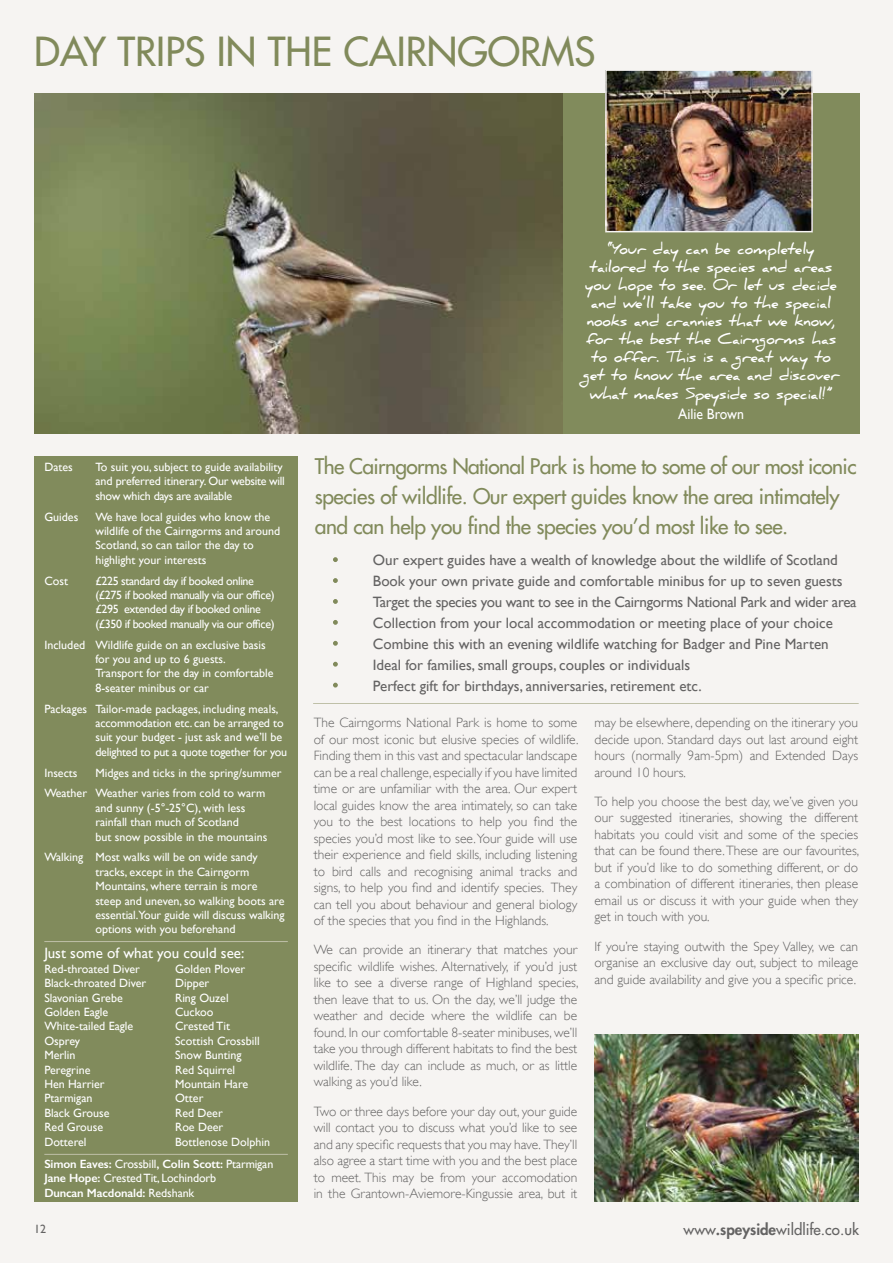
<style>
.page{position:relative;width:893px;height:1263px;background:#f6f4f2}
.page>*{position:absolute;margin:0;border:0;box-sizing:border-box;transform-origin:0 0}
.t1{font:500 39px "Futura Std";color:#818a5b}
.t2{font:500 21px/30px "Futura Std";letter-spacing:-.02em;color:#818a5b}
.t3{font:15px/21px "Gill Sans";color:#646363}
.t4{font:700 15px/18px "Daniel";color:#fff;text-align:center;scale:.92 1}
.t5{font:500 15px "Futura Std";color:#646363}
.t6{font:15px "Gill Sans";color:#fff}
.t7{font:15px "Gill Sans";color:#fff;scale:.92 1}
.t8{font:300 13.5px/16.5px "Gill Sans";color:#646363;text-align:justify}
.t9{font:12px/14.4px "Gill Sans";color:#fff}
.t10{font:12px/14.4px "Gill Sans";letter-spacing:-.03em;color:#fff}
.t11{font:600 12px/14.4px "Gill Sans";letter-spacing:-.01em;color:#fff}
.t12{font:12px "Gill Sans";color:#646363}
.s1{font-weight:400}
.s2{font-weight:800}
</style>
<div class="page">
<div style="left:34px;top:457px;width:264px;height:745px;background:#818b5c"></div>
<img style="left:35px;top:94px;width:528px;height:340px">
<div style="left:563px;top:94px;width:296px;height:340px;background:#818b5c"></div>
<img style="left:608px;top:72px;width:202px;height:157px">
<div style="left:605px;top:69px;width:208px;height:163px;border:2px solid #f6f4f2"></div>
<hr style="left:313px;top:703px;width:546px;height:1px;background:#bfc0a8">
<hr style="left:44px;top:1154px;width:244px;height:1px;background:#bfc0a8">
<hr style="left:44px;top:941px;width:244px;height:1px;background:#bfc0a8">
<img style="left:594px;top:1035px;width:264px;height:167px">
<svg style="left:333px;top:683px;width:5px;height:4px"></svg>
<svg style="left:333px;top:662px;width:5px;height:5px"></svg>
<svg style="left:333px;top:641px;width:5px;height:5px"></svg>
<svg style="left:333px;top:620px;width:5px;height:5px"></svg>
<svg style="left:333px;top:599px;width:5px;height:5px"></svg>
<svg style="left:333px;top:578px;width:5px;height:5px"></svg>
<svg style="left:333px;top:557px;width:5px;height:5px"></svg>
<h1 class="t1" style="left:34px;top:28px;width:563px">DAY TRIPS IN THE CAIRNGORMS</h1>
<p class="t9" style="left:44px;top:460px;width:30px">Dates</p>
<p class="t9" style="left:95px;top:460px;width:191px">To suit you, subject to guide availability and preferred itinerary. Our website will show which days are available</p>
<p class="t9" style="left:44px;top:510px;width:35px">Guides</p>
<p class="t9" style="left:95px;top:510px;width:186px">We have local guides who know the wildlife of the Cairngorms and around<br>Scotland, so can tailor the day to highlight your interests</p>
<p class="t9" style="left:44px;top:574px;width:25px">Cost</p>
<p class="t10" style="left:95px;top:574px;width:181px">£225 standard day if booked online (£275 if booked manually via our office) £295 extended day if booked online (£350 if booked manually via our office)</p>
<p class="t9" style="left:95px;top:638px;width:180px;text-indent:-51px">Included Wildlife guide on an exclusive basis for you and up to 6 guests.<br>Transport for the day in comfortable<br>8-seater minibus or car</p>
<p class="t9" style="left:95px;top:702px;width:193px;text-indent:-51px">Packages Tailor-made packages, including meals, accommodation etc. can be arranged to suit your budget - just ask and we’ll be delighted to put a quote together for you</p>
<p class="t9" style="left:44px;top:766px;width:35px">Insects</p>
<p class="t9" style="left:44px;top:762px;width:239px;line-height:20.9px;text-indent:51px">Midges and ticks in the spring/summer<br>Weather Weather varies from cold to warm</p>
<p class="t9" style="left:95px;top:801px;width:173px">and sunny (-5°-25°C), with less rainfall than much of Scotland<br>but snow possible in the mountains</p>
<p class="t9" style="left:95px;top:850px;width:191px;text-indent:-51px">Walking Most walks will be on wide sandy tracks, except in the Cairngorm Mountains, where terrain is more steep and uneven, so walking boots are essential.Your guide will discuss walking options with you beforehand</p>
<p class="t6" style="left:44px;top:944px;width:201px">Just some of what you could see:</p>
<p class="t9" style="left:44px;top:962px;width:103px">Red-throated Diver<br>Black-throated Diver<br>Slavonian Grebe<br>Golden Eagle<br>White-tailed Eagle<br>Osprey<br>Merlin<br>Peregrine<br>Hen Harrier<br>Ptarmigan<br>Black Grouse<br>Red Grouse<br>Dotterel</p>
<p class="t9" style="left:175px;top:962px;width:96px">Golden Plover<br>Dipper<br>Ring Ouzel<br>Cuckoo<br>Crested Tit<br>Scottish Crossbill<br>Snow Bunting<br>Red Squirrel<br>Mountain Hare<br>Otter<br>Red Deer<br>Roe Deer<br>Bottlenose Dolphin</p>
<p class="t11" style="left:44px;top:1157px;width:230px">Simon Eaves: <span class="s1">Crossbill</span>, Colin Scott: <span class="s1">Ptarmigan<br></span>Jane Hope: <span class="s1">Crested Tit, Lochindorb<br></span>Duncan Macdonald: <span class="s1">Redshank</span></p>
<p class="t4" style="left:583px;top:240px;width:280px">“Your day can be completely tailored to the species and areas you hope to see. Or let us decide and we’ll take you to the special nooks and crannies that we know, for the best the Cairngorms has to offer. This is a great way to get to know the area and discover</p>
<p class="t4" style="left:590px;top:385px;width:265px">what makes Speyside so special!”</p>
<p class="t7" style="left:678px;top:405px;width:73px">Ailie Brown</p>
<h2 class="t2" style="left:315px;top:451px;width:543px">The Cairngorms National Park is home to some of our most iconic species of wildlife. Our expert guides know the area intimately and can help you find the species you’d most like to see.</h2>
<p class="t3" style="left:373px;top:549px;width:485px">Our expert guides have a wealth of knowledge about the wildlife of Scotland Book your own private guide and comfortable minibus for up to seven guests Target the species you want to see in the Cairngorms National Park and wider area Collection from your local accommodation or meeting place of your choice Combine this with an evening wildlife watching for Badger and Pine Marten Ideal for families, small groups, couples or individuals<br>Perfect gift for birthdays, anniversaries, retirement etc.</p>
<p class="t8" style="left:314px;top:714px;width:266px">The Cairngorms National Park is home to some of our most iconic but elusive species of wildlife.<br>Finding them in this vast and spectacular landscape can be a real challenge, especially if you have limited time or are unfamiliar with the area. Our expert local guides know the area intimately, so can take you to the best locations to help you find the species you’d most like to see. Your guide will use their experience and field skills, including listening to bird calls and recognising animal tracks and signs, to help you find and identify species. They can tell you about behaviour and general biology of the species that you find in the Highlands.</p>
<p class="t8" style="left:314px;top:942px;width:266px">We can provide an itinerary that matches your specific wildlife wishes. Alternatively, if you’d just like to see a diverse range of Highland species, then leave that to us. On the day, we’ll judge the weather and decide where the wildlife can be found. In our comfortable 8-seater minibuses, we’ll take you through different habitats to find the best wildlife. The day can include as much, or as little walking as you’d like.</p>
<p class="t8" style="left:314px;top:1103px;width:265px">Two or three days before your day out, your guide will contact you to discuss what you’d like to see and any specific requests that you may have. They’ll also agree a start time with you and the best place to meet. This may be from your accomodation in the Grantown-Aviemore-Kingussie area, but it</p>
<p class="t8" style="left:594px;top:714px;width:265px">may be elsewhere, depending on the itinerary you decide upon. Standard days out last around eight hours (normally 9am-5pm) and Extended Days around 10 hours.</p>
<p class="t8" style="left:594px;top:793px;width:266px">To help you choose the best day, we’ve given you our suggested itineraries, showing the different habitats you could visit and some of the species that can be found there. These are our favourites, but if you’d like to do something different, or do a combination of different itineraries, then please email us or discuss it with your guide when they get in touch with you.</p>
<p class="t8" style="left:594px;top:938px;width:265px">If you’re staying outwith the Spey Valley, we can organise an exclusive day out, subject to mileage and guide availability and give you a specific price.</p>
<p class="t12" style="left:34px;top:1222px;width:13px">12</p>
<p class="t5" style="left:684px;top:1220px;width:177px">www<span class="s2">.speyside</span>wildlife.co.uk</p>
</div>
